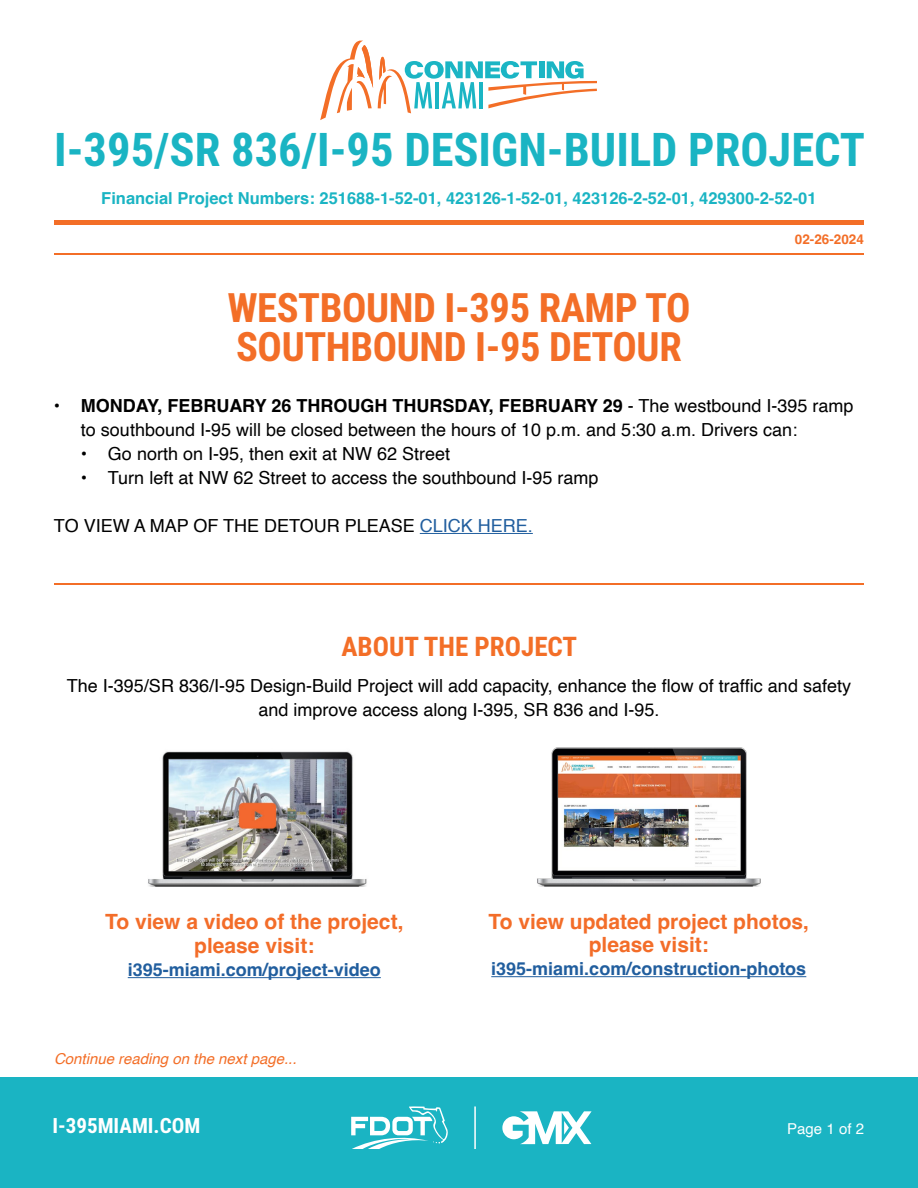
<style>
.page{position:relative;width:918px;height:1188px;background:#fff}
.page>*{position:absolute;margin:0;border:0;box-sizing:border-box;transform-origin:0 0}
.t1{font:700 46.5px "Roboto Condensed";color:#1ab4c3}
.t2{font:700 40.5px/39px "Roboto Condensed";letter-spacing:-.01em;color:#f36e27}
.t3{font:700 27px "Roboto Condensed";color:#f36e27}
.t4{font:700 21px/24px "Helvetica";color:#f36d29;text-align:center}
.t5{font:700 21px "Roboto Condensed";color:#fff}
.t6{font:18px/24px "Helvetica";color:#000}
.t7{font:700 18px "Helvetica";color:#215e9e}
.t8{font:700 16.5px "Helvetica";color:#1ab4c3}
.t9{font:italic 15px "Helvetica";color:#f36e27}
.t10{font:15px "Helvetica";color:#fff}
.t11{font:700 13.5px "Helvetica";color:#f36e27}
.s1{font-weight:700}
.s2{color:#215e9e}
</style>
<div class="page">
<div style="left:0;top:1077px;width:918px;height:111px;background:#1ab4c3"></div>
<svg style="left:502px;top:1111px;width:90px;height:33px"></svg>
<svg style="left:351px;top:1106px;width:97px;height:43px"></svg>
<hr style="left:474px;top:1106px;width:2px;height:43px;background:#fff">
<svg style="left:320px;top:41px;width:277px;height:79px"></svg>
<hr style="left:54px;top:220px;width:810px;height:4px;background:#f36e27">
<hr style="left:54px;top:253px;width:810px;height:1px;background:#f36e27">
<hr style="left:420px;top:533px;width:113px;height:1px;background:#215e9e">
<hr style="left:54px;top:583px;width:810px;height:2px;background:#f36e27">
<hr style="left:128px;top:977px;width:253px;height:1px;background:#215e9e">
<hr style="left:491px;top:976px;width:315px;height:1px;background:#215e9e">
<img style="left:148px;top:751px;width:219px;height:135px">
<img style="left:537px;top:747px;width:224px;height:139px">
<h1 class="t1" style="left:54px;top:117px;width:813px">I-395/SR 836/I-95 DESIGN-BUILD PROJECT</h1>
<p class="t8" style="left:101px;top:188px;width:717px">Financial Project Numbers: 251688-1-52-01, 423126-1-52-01, 423126-2-52-01, 429300-2-52-01</p>
<h2 class="t2" style="left:227px;top:287px;width:465px">WESTBOUND I-395 RAMP TO<br>SOUTHBOUND I-95 DETOUR</h2>
<p class="t11" style="left:795px;top:231px;width:71px">02-26-2024</p>
<p class="t6" style="left:81px;top:394px;width:774px;text-indent:-27px"><span class="s1">• MONDAY, FEBRUARY 26 THROUGH THURSDAY, FEBRUARY 29</span> - The westbound I-395 ramp to southbound I-95 will be closed between the hours of 10 p.m. and 5:30 a.m. Drivers can:</p>
<p class="t6" style="left:81px;top:442px;width:371px">• Go north on I-95, then exit at NW 62 Street</p>
<p class="t6" style="left:81px;top:466px;width:519px">• Turn left at NW 62 Street to access the southbound I-95 ramp</p>
<p class="t6" style="left:54px;top:514px;width:480px">TO VIEW A MAP OF THE DETOUR PLEASE <span class="s2">CLICK HERE.</span></p>
<h3 class="t3" style="left:342px;top:627px;width:237px">ABOUT THE PROJECT</h3>
<p class="t6" style="left:67px;top:674px;width:786px;text-align:center">The I-395/SR 836/I-95 Design-Build Project will add capacity, enhance the flow of traffic and safety and improve access along I-395, SR 836 and I-95.</p>
<p class="t4" style="left:105px;top:912px;width:300px">To view a video of the project, please visit:</p>
<p class="t7" style="left:128px;top:959px;width:255px">i395-miami.com/project-video</p>
<p class="t9" style="left:54px;top:1047px;width:244px">Continue reading on the next page...</p>
<p class="t4" style="left:489px;top:913px;width:322px;line-height:23.1px">To view updated project photos, please visit:</p>
<p class="t7" style="left:491px;top:958px;width:317px">i395-miami.com/construction-photos</p>
<p class="t5" style="left:52px;top:1111px;width:149px">I-395MIAMI.COM</p>
<p class="t10" style="left:787px;top:1117px;width:78px">Page 1 of 2</p>
</div>
